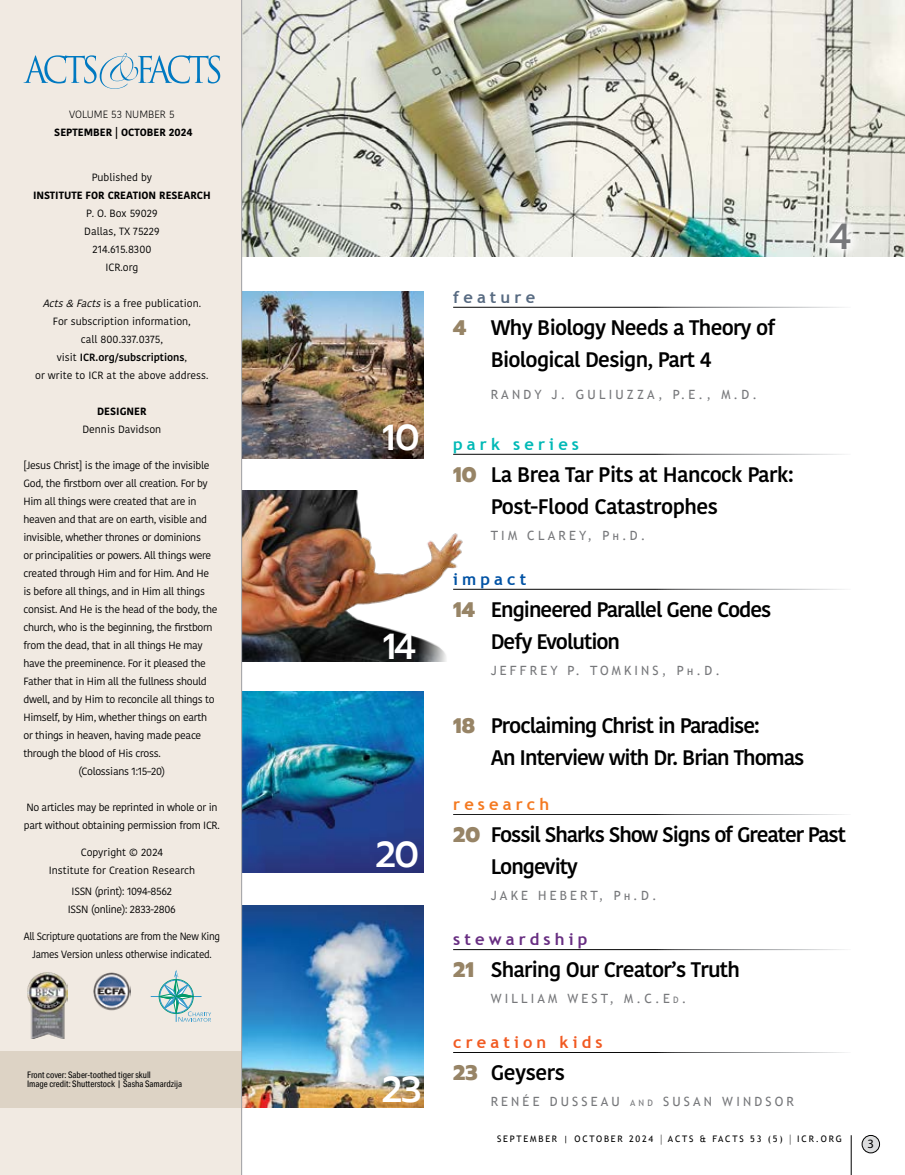
<style>
.page{position:relative;width:905px;height:1175px;background:#fff}
.page>*{position:absolute;margin:0;border:0;box-sizing:border-box;transform-origin:0 0}
.t1{font:500 36px "Prompt";letter-spacing:-.05em;color:#fff}
.t2{font:500 36px "Prompt";color:#77787b}
.t3{font:600 21px/32.1px "Kohinoor Bangla";letter-spacing:-.05em;color:#000}
.t4{font:600 21px/32.1px "Kohinoor Bangla";letter-spacing:-.025em;color:#000}
.t5{font:600 21px "Kohinoor Bangla";letter-spacing:-.02em;color:#000}
.t6{font:700 16.5px "Trebuchet MS";letter-spacing:.25em;color:#f15a22}
.t7{font:700 16.5px "Trebuchet MS";letter-spacing:.25em;color:#682e82}
.t8{font:700 16.5px "Trebuchet MS";letter-spacing:.25em;color:#00b9b6}
.t9{font:700 16.5px "Trebuchet MS";letter-spacing:.25em;color:#f47920}
.t10{font:700 16.5px "Trebuchet MS";letter-spacing:.25em;color:#586b82}
.t11{font:700 16.5px "Trebuchet MS";letter-spacing:.25em;color:#0052a4}
.t12{font:12.75px "Trebuchet MS";letter-spacing:.25em;color:#77787b}
.t13{font:12.75px "Myriad Pro";color:#000}
.t14{font:10.5px/18px "Kohinoor Bangla";letter-spacing:-.03em;color:#000}
.t15{font:10.5px/18px "Kohinoor Bangla";color:#000;text-align:center}
.t16{font:10.5px/18px "Kohinoor Bangla";letter-spacing:-.03em;color:#000;text-align:center;scale:.95 1}
.t17{font:700 10.5px "Kohinoor Bangla";color:#000}
.t18{font:300 10.5px "Kohinoor Bangla";color:#000}
.t19{font:9px/9px "Aktiv Grotesk Cd";color:#000}
.t20{font:9px "Trebuchet MS";letter-spacing:.2em;color:#000}
.s1{font-style:italic}
.s2{font-weight:600}
.s3{font-family:"Prompt";font-weight:800;color:#978466}
.s4{font-weight:700;font-size:8.85px}
.s5{font-style:inherit}
.s6{font-size:8.85px}
.s7{font-size:12.15px}
</style>
<div class="page">
<img style="left:242px;top:905px;width:181px;height:202px">
<img style="left:242px;top:490px;width:223px;height:171px">
<img style="left:242px;top:292px;width:181px;height:166px">
<img style="left:242px;top:691px;width:181px;height:181px">
<img style="left:242px;top:0;width:662px;height:256px">
<div style="left:862px;top:1135px;width:17px;height:17px;background:#dcddde;border-radius:50%"></div>
<div style="left:861px;top:1135px;width:18px;height:18px;border:1px solid #000;border-radius:50%"></div>
<hr style="left:850px;top:1135px;width:1px;height:39px;background:#000">
<div style="left:0;top:0;width:242px;height:1174px;background:#f1eae2"></div>
<svg style="left:24px;top:53px;width:196px;height:36px"></svg>
<img style="left:28px;top:972px;width:39px;height:66px">
<img style="left:93px;top:972px;width:38px;height:39px">
<hr style="left:151px;top:996px;width:50px;height:1px;background:#349acd">
<svg style="left:158px;top:970px;width:53px;height:51px"></svg>
<div style="left:0;top:1050px;width:241px;height:57px;background:#ddd3c5"></div>
<hr style="left:453px;top:589px;width:398px;height:1px;background:#fff">
<hr style="left:241px;top:0;width:1px;height:1174px;background:#9d9fa2">
<svg style="left:416px;top:632px;width:41px;height:30px"></svg>
<svg style="left:816px;top:211px;width:46px;height:46px;fill:#eaece6"></svg>
<p class="t18" style="left:69px;top:106px;width:107px">VOLUME 53 NUMBER 5</p>
<p class="t17" style="left:54px;top:123px;width:140px">SEPTEMBER | OCTOBER 2024</p>
<p class="t15" style="left:92px;top:168px;width:62px">Published by</p>
<p class="t17" style="left:33px;top:186px;width:179px">INSTITUTE FOR CREATION RESEARCH</p>
<p class="t15" style="left:84px;top:204px;width:77px">P. O. Box 59029<br>Dallas, TX 75229<br>214.615.8300<br>ICR.org</p>
<p class="t15" style="left:35px;top:294px;width:175px"><span class="s1">Acts&amp; Facts</span>is a free publication.<br>For subscription information,<br>call 800.337.0375,<br>visit <span class="s2">ICR.org/subscriptions</span>,<br>or write to ICR at the above address.</p>
<p class="t17" style="left:97px;top:402px;width:51px">DESIGNER</p>
<p class="t15" style="left:82px;top:420px;width:80px">Dennis Davidson</p>
<p class="t14" style="left:24px;top:456px;width:187px">[Jesus Christ] is the image of the invisible</p>
<p class="t14" style="left:24px;top:474px;width:186px">God, the firstborn over all creation. For by</p>
<p class="t14" style="left:24px;top:492px;width:175px">Him all things were created that are in</p>
<p class="t14" style="left:24px;top:510px;width:185px">heaven and that are on earth, visible and</p>
<p class="t14" style="left:24px;top:528px;width:179px">invisible, whether thrones or dominions</p>
<p class="t14" style="left:24px;top:546px;width:189px">or principalities or powers. All things were</p>
<p class="t14" style="left:24px;top:564px;width:187px">created through Him and for Him. And He</p>
<p class="t14" style="left:24px;top:582px;width:183px">is before all things, and in Him all things</p>
<p class="t14" style="left:24px;top:600px;width:195px">consist. And He is the head of the body, the</p>
<p class="t14" style="left:24px;top:618px;width:191px">church, who is the beginning, the firstborn</p>
<p class="t14" style="left:24px;top:636px;width:181px">from the dead, that in all things He may</p>
<p class="t14" style="left:24px;top:654px;width:184px">have the preeminence. For it pleased the</p>
<p class="t14" style="left:24px;top:672px;width:185px">Father that in Him all the fullness should</p>
<p class="t14" style="left:24px;top:690px;width:192px">dwell, and by Him to reconcile all things to</p>
<p class="t14" style="left:24px;top:708px;width:185px">Himself, by Him, whether things on earth</p>
<p class="t14" style="left:24px;top:726px;width:179px">or things in heaven, having made peace</p>
<p class="t14" style="left:24px;top:744px;width:139px">through the blood of His cross.</p>
<p class="t14" style="left:79px;top:762px;width:88px">(Colossians 1:15–20)</p>
<p class="t14" style="left:24px;top:798px;width:197px">No articles may be reprinted in whole or in part without obtaining permission from ICR.</p>
<p class="t15" style="left:49px;top:843px;width:148px">Copyright © 2024<br>Institute for Creation Research</p>
<p class="t14" style="left:68px;top:882px;width:109px;text-align:center">ISSN (print): 1094-8562<br>ISSN (online): 2833-2806</p>
<p class="t16" style="left:24px;top:927px;width:208px">All Scripture quotations are from the New King<br>James Version unless otherwise indicated.</p>
<p class="t19" style="left:27px;top:1070px;width:157px">Front cover: Saber-toothed tiger skull<br>Image credit: Shutterstock | Sasha Samardzija</p>
<h1 class="t1" style="left:382px;top:412px;width:40px">10</h1>
<h1 class="t1" style="left:382px;top:621px;width:35px">14</h1>
<h1 class="t1" style="left:375px;top:828px;width:45px">20</h1>
<h1 class="t1" style="left:381px;top:1063px;width:42px">23</h1>
<h1 class="t2" style="left:829px;top:211px;width:23px">4</h1>
<h3 class="t10" style="left:453px;top:286px;width:83px">feature</h3>
<h2 class="t3" style="left:490px;top:310px;width:286px;text-indent:-38px"><span class="s3">4</span> Why Biology Needs a Theory of<br>Biological Design, Part 4</h2>
<p class="t12" style="left:490px;top:387px;width:268px">RANDY J. GULIUZZA, P.E., M.D.</p>
<h3 class="t8" style="left:453px;top:433px;width:127px">park series</h3>
<h2 class="t4" style="left:490px;top:457px;width:304px;text-indent:-38px"><span class="s3">10</span> La Brea Tar Pits at Hancock Park:<br>Post-Flood Catastrophes</h2>
<p class="t12" style="left:490px;top:528px;width:156px">TIM CLAREY, P<span class="s4">h</span>.D.</p>
<h3 class="t11" style="left:453px;top:568px;width:75px">impact</h3>
<h2 class="t3" style="left:490px;top:592px;width:282px;text-indent:-38px"><span class="s3">14</span> Engineered Parallel Gene Codes<br>Defy Evolution</h2>
<p class="t12" style="left:490px;top:663px;width:231px">JEFFREY P. TOMKINS, P<span class="s4">h</span>.D.</p>
<h2 class="t3" style="left:490px;top:709px;width:315px;text-indent:-38px"><span class="s3">18</span> Proclaiming Christ in Paradise:<br>An Interview with Dr. Brian Thomas</h2>
<h3 class="t9" style="left:453px;top:793px;width:98px">research</h3>
<h2 class="t3" style="left:490px;top:817px;width:357px;text-indent:-38px"><span class="s3">20</span> Fossil Sharks Show Signs of Greater Past<br>Longevity</h2>
<p class="t12" style="left:490px;top:888px;width:168px">JAKE HEBERT, P<span class="s4">h</span>.D.</p>
<h3 class="t7" style="left:453px;top:928px;width:136px">stewardship</h3>
<h2 class="t3" style="left:453px;top:952px;width:288px"><span class="s3">21</span> Sharing Our Creator’s Truth</h2>
<p class="t12" style="left:490px;top:991px;width:197px">WILLIAM WEST<span class="s5">, M.C.E</span><span class="s6">d</span><span class="s5">.</span></p>
<h3 class="t6" style="left:453px;top:1031px;width:151px">creation kids</h3>
<h2 class="t5" style="left:453px;top:1055px;width:113px"><span class="s3">23</span> Geysers</h2>
<p class="t12" style="left:490px;top:1094px;width:305px">RENÉE DUSSEAU <span class="s6">and</span> SUSAN WINDSOR</p>
<p class="t20" style="left:497px;top:1133px;width:346px">SEPTEMBER | OCTOBER 2024 <span class="s7">|</span> ACTS &amp; FACTS 53 (5) <span class="s7">|</span> ICR.ORG</p>
<p class="t13" style="left:867px;top:1136px;width:8px">3</p>
</div>
